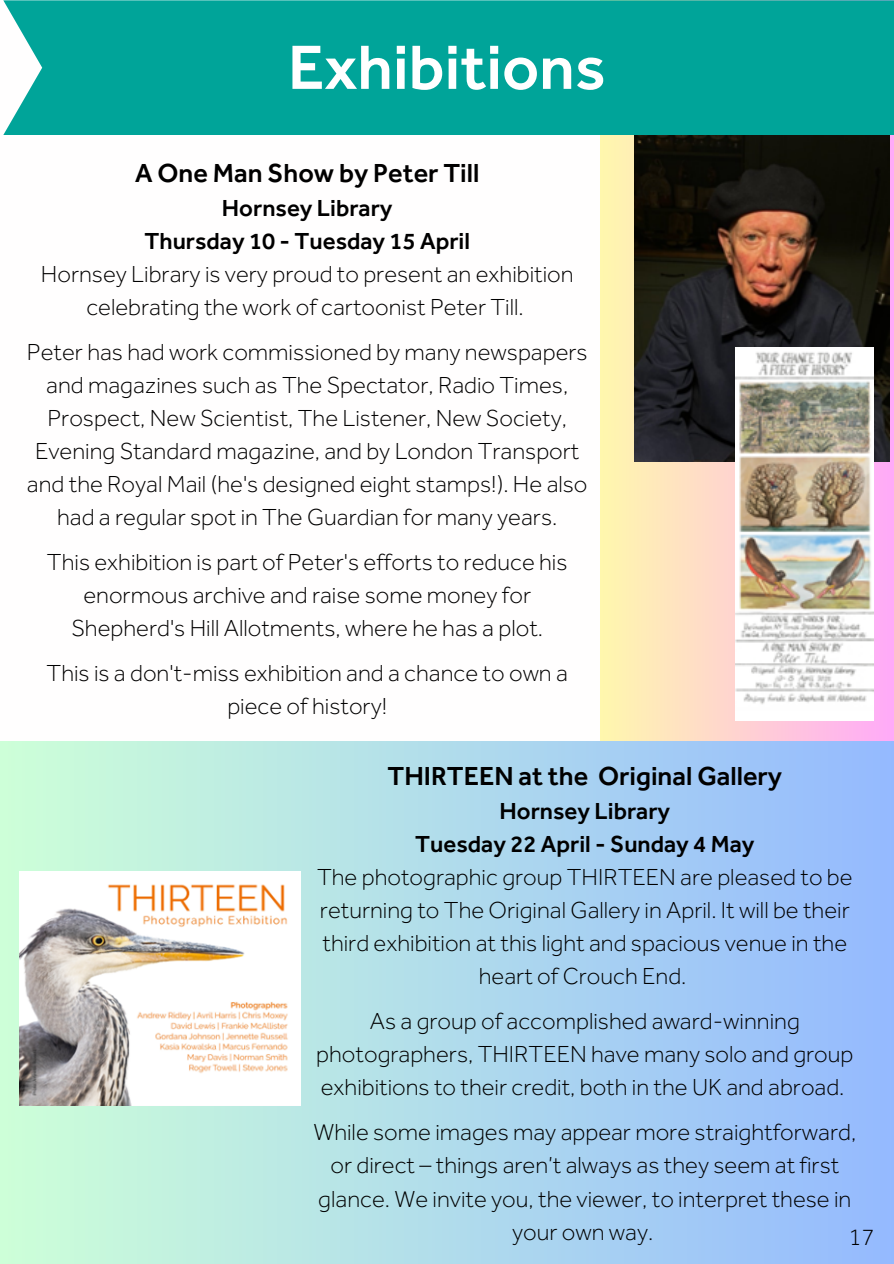
<style>
.page{position:relative;width:894px;height:1264px;background:#fff}
.page>*{position:absolute;margin:0;border:0;box-sizing:border-box;transform-origin:0 0}
.t1{font:500 64.5px "Effra";color:#fff}
.t2{font:500 27px "Effra";color:#000}
.t3{font:300 24px/33px "Effra";color:#000;text-align:center}
.t4{font:500 24px "Effra";color:#000}
</style>
<div class="page">
<div style="left:600px;top:0;width:293px;height:1263px;background:linear-gradient(to right,#fff6ad,#ffb0fa)"></div>
<div style="left:3px;top:0;width:890px;height:135px;background:#00a499"></div>
<div style="left:0;top:741px;width:892px;height:522px;background:linear-gradient(to right,#cdffd8,#94baff)"></div>
<img style="left:634px;top:135px;width:255px;height:326px">
<img style="left:734px;top:348px;width:139px;height:372px">
<img style="left:20px;top:871px;width:280px;height:234px">
<p class="t1" style="left:288px;top:28px;width:319px">Exhibitions</p>
<p class="t2" style="left:135px;top:156px;width:346px">A One Man Show by Peter Till</p>
<h1 class="t4" style="left:222px;top:193px;width:172px">Hornsey Library</h1>
<p class="t4" style="left:144px;top:226px;width:327px">Thursday 10 - Tuesday 15 April</p>
<p class="t3" style="left:41px;top:257px;width:534px">Hornsey Library is very proud to present an exhibition celebrating the work of cartoonist Peter Till.</p>
<p class="t3" style="left:27px;top:335px;width:562px">Peter has had work commissioned by many newspapers and magazines such as The Spectator, Radio Times, Prospect, New Scientist, The Listener, New Society, Evening Standard magazine, and by London Transport and the Royal Mail (he's designed eight stamps!). He also had a regular spot in The Guardian for many years.</p>
<p class="t3" style="left:47px;top:545px;width:522px">This exhibition is part of Peter's efforts to reduce his enormous archive and raise some money for<br>Shepherd's Hill Allotments, where he has a plot.</p>
<p class="t3" style="left:47px;top:656px;width:522px">This is a don't-miss exhibition and a chance to own a piece of history!</p>
<p class="t2" style="left:387px;top:759px;width:396px">THIRTEEN at the Original Gallery</p>
<p class="t4" style="left:499px;top:796px;width:172px">Hornsey Library</p>
<p class="t4" style="left:415px;top:829px;width:340px">Tuesday 22 April - Sunday 4 May</p>
<p class="t3" style="left:317px;top:860px;width:537px">The photographic group THIRTEEN are pleased to be returning to The Original Gallery in April. It will be their third exhibition at this light and spacious venue in the heart of Crouch End.</p>
<p class="t3" style="left:316px;top:1004px;width:538px">As a group of accomplished award-winning photographers, THIRTEEN have many solo and group exhibitions to their credit, both in the UK and abroad.</p>
<p class="t3" style="left:313px;top:1115px;width:544px">While some images may appear more straightforward, or direct – things aren’t always as they seem at first glance. We invite you, the viewer, to interpret these in your own way.</p>
<p class="t3" style="left:848px;top:1220px;width:28px">17</p>
</div>
